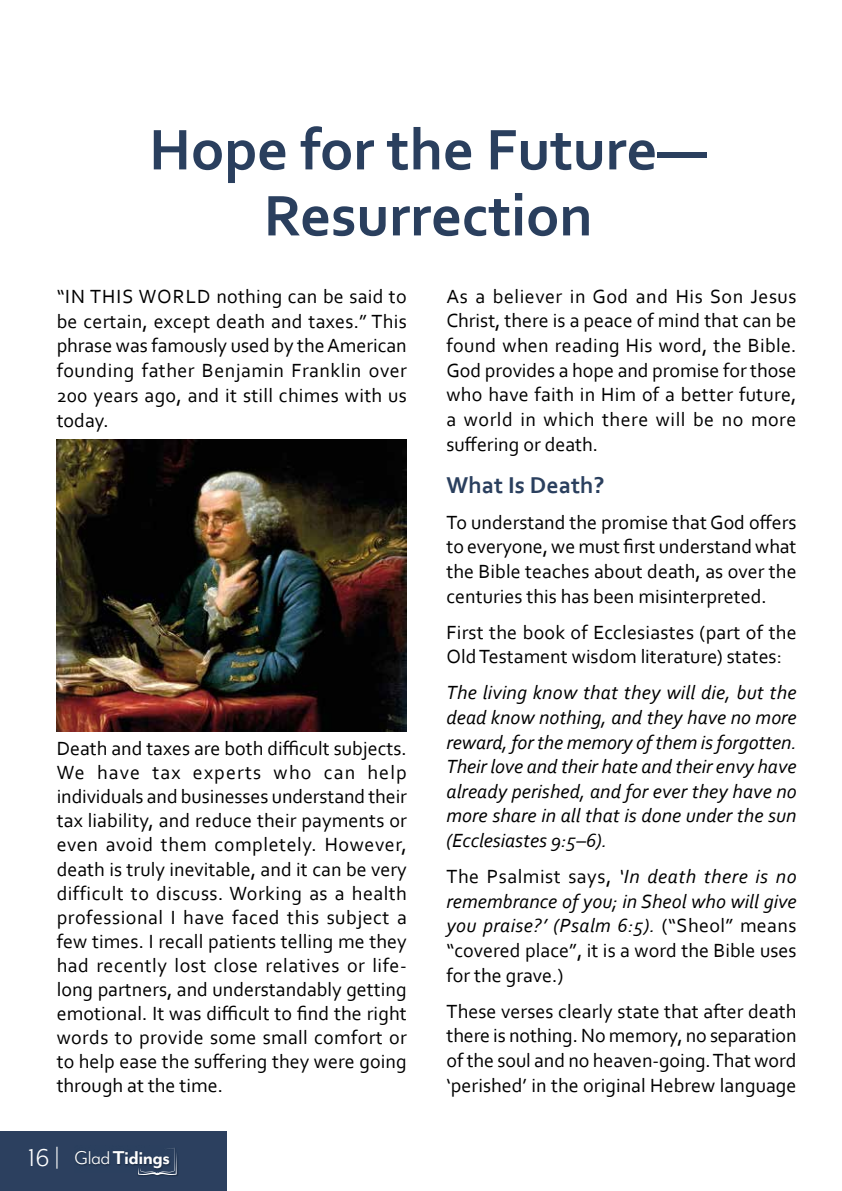
<style>
.page{position:relative;width:842px;height:1191px;background:#fff}
.page>*{position:absolute;margin:0;border:0;box-sizing:border-box;transform-origin:0 0}
.t1{font:700 60px/66px "Corbel";color:#2a3f5e;text-align:center}
.t2{font:700 24px "Corbel";color:#2a3f5e}
.t3{font:700 21.4px "Mr Eaves Mod OT";letter-spacing:-.025em;color:#fff}
.t4{font:20px/24.6px "Corbel";color:#000;text-align:justify}
.t5{font:italic 20px/24.6px "Corbel";letter-spacing:.005em;color:#000;text-align:justify}
.s1{font-style:italic}
.s2{font-weight:400;font-size:28px}
.s3{font-weight:400}
</style>
<div class="page">
<img style="left:57px;top:439px;width:350px;height:292px">
<div style="left:0;top:1131px;width:227px;height:60px;background:#2a3f5e"></div>
<svg style="left:138px;top:1148px;width:39px;height:27px"></svg>
<h1 class="t1" style="left:149px;top:115px;width:560px">Hope for the Future—<br>Resurrection</h1>
<p class="t4" style="left:57px;top:283px;width:352px">“IN THIS WORLD nothing can be said to be certain, except death and taxes.” This phrase was famously used by the American founding father Benjamin Franklin over 200 years ago, and it still chimes with us today.</p>
<p class="t4" style="left:446px;top:283px;width:352px">As a believer in God and His Son Jesus Christ, there is a peace of mind that can be found when reading His word, the Bible.<br>God provides a hope and promise for those who have faith in Him of a better future, a world in which there will be no more suffering or death.</p>
<p class="t2" style="left:446px;top:470px;width:159px">What Is Death?</p>
<p class="t4" style="left:446px;top:509px;width:352px">To understand the promise that God offers to everyone, we must first understand what the Bible teaches about death, as over the centuries this has been misinterpreted.</p>
<p class="t4" style="left:446px;top:619px;width:352px">First the book of Ecclesiastes (part of the<br>Old Testament wisdom literature) states:</p>
<p class="t5" style="left:446px;top:680px;width:352px">The living know that they will die, but the dead know nothing, and they have no more reward, for the memory of them is forgotten.<br>Their love and their hate and their envy have already perished, and for ever they have no more share in all that is done under the sun (Ecclesiastes 9:5–6).</p>
<p class="t4" style="left:446px;top:863px;width:352px">The Psalmist says, <span class="s1">‘In death there is no remembrance of you; in Sheol who will give you praise?’ (Psalm 6:5).</span> (“Sheol” means “covered place”, it is a word the Bible uses for the grave.)</p>
<p class="t4" style="left:446px;top:998px;width:352px">These verses clearly state that after death there is nothing. No memory, no separation of the soul and no heaven-going. That word ‘perished’ in the original Hebrew language</p>
<p class="t4" style="left:57px;top:736px;width:352px;line-height:24px">Death and taxes are both difficult subjects.<br>We have tax experts who can help individuals and businesses understand their tax liability, and reduce their payments or even avoid them completely. However, death is truly inevitable, and it can be very difficult to discuss. Working as a health professional I have faced this subject a few times. I recall patients telling me they had recently lost close relatives or life&shy;long partners, and understandably getting emotional. It was difficult to find the right words to provide some small comfort or to help ease the suffering they were going through at the time.</p>
<p class="t3" style="left:28px;top:1146px;width:143px"><span class="s2">16 |</span> <span class="s3">Glad</span> Tidings</p>
</div>
